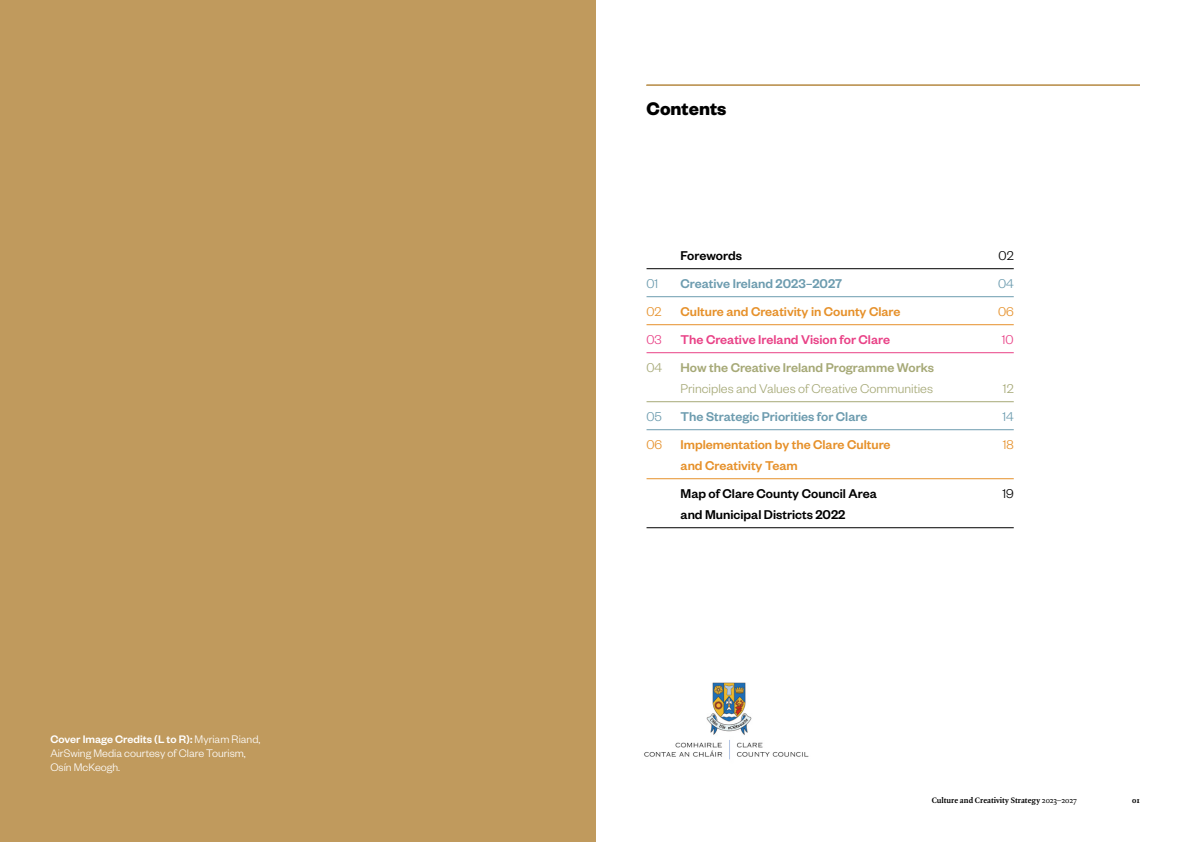
<style>
.page{position:relative;width:1191px;height:842px;background:#fff}
.page>*{position:absolute;margin:0;border:0;box-sizing:border-box;transform-origin:0 0}
.Heading{font:700 20px "Founders Grotesk";color:#000}
.Index_of_Contents{font:500 14px "Founders Grotesk";color:#e6912b}
.Index_of_Contents-2{font:300 14px/21px "Founders Grotesk";color:#a6a977}
.Index_of_Contents-3{font:500 14px "Founders Grotesk";color:#000}
.Index_of_Contents-4{font:500 14px "Founders Grotesk";color:#6d9caf}
.Index_of_Contents-5{font:500 14px "Founders Grotesk";color:#e94287}
.Index_of_Contents-6{font:300 14px "Founders Grotesk";color:#6d9caf}
.Index_of_Contents-7{font:300 14px "Founders Grotesk";color:#e6912b}
.Index_of_Contents-8{font:300 14px "Founders Grotesk";color:#000}
.Index_of_Contents-9{font:300 14px "Founders Grotesk";color:#e94287}
.Body_Copy_No_Indent{font:300 12px/14px "Founders Grotesk";color:#fff}
.t1{font:700 8.5px "Quadraat OT";color:#000}
.s1{font-weight:500}
.s2{font-weight:400}
</style>
<div class="page">
<div style="left:0;top:0;width:595px;height:842px;background:#c09a5d"></div>
<hr style="left:646px;top:85px;width:494px;height:1px;background:#c09a5d">
<img style="left:644px;top:682px;width:165px;height:78px">
<hr style="left:646px;top:268px;width:367px;height:1px;background:#000">
<hr style="left:646px;top:296px;width:367px;height:1px;background:#6d9caf">
<hr style="left:646px;top:324px;width:367px;height:1px;background:#e6912b">
<hr style="left:646px;top:352px;width:367px;height:1px;background:#e94287">
<hr style="left:646px;top:401px;width:367px;height:1px;background:#a6a977">
<hr style="left:646px;top:429px;width:367px;height:1px;background:#6d9caf">
<hr style="left:646px;top:478px;width:367px;height:1px;background:#e6912b">
<hr style="left:646px;top:527px;width:367px;height:1px;background:#000">
<p class="Body_Copy_No_Indent" style="left:50px;top:732px;width:212px"><span class="s1">Cover Image Credits (L to R):</span> Myriam Riand,<br>AirSwing Media courtesy of Clare Tourism,<br>Osín McKeogh.</p>
<p class="Heading" style="left:646px;top:95px;width:81px">Contents</p>
<p class="Index_of_Contents-3" style="left:680px;top:247px;width:63px">Forewords</p>
<p class="Index_of_Contents-8" style="left:998px;top:247px;width:17px">02</p>
<p class="Index_of_Contents-6" style="left:646px;top:275px;width:13px">01</p>
<p class="Index_of_Contents-4" style="left:680px;top:275px;width:163px">Creative Ireland 2023–2027</p>
<p class="Index_of_Contents-6" style="left:998px;top:275px;width:17px">04</p>
<p class="Index_of_Contents-7" style="left:646px;top:303px;width:17px">02</p>
<p class="Index_of_Contents" style="left:680px;top:303px;width:221px">Culture and Creativity in County Clare</p>
<p class="Index_of_Contents-7" style="left:998px;top:303px;width:17px">06</p>
<p class="Index_of_Contents-9" style="left:646px;top:331px;width:17px">03</p>
<p class="Index_of_Contents-5" style="left:680px;top:331px;width:211px">The Creative Ireland Vision for Clare</p>
<p class="Index_of_Contents-9" style="left:1001px;top:331px;width:13px">10</p>
<p class="Index_of_Contents-2" style="left:646px;top:356px;width:17px">04</p>
<p class="Index_of_Contents-2" style="left:680px;top:356px;width:255px"><span class="s1">How the Creative Ireland Programme Works<br></span>Principles and Values of Creative Communities</p>
<p class="Index_of_Contents-2" style="left:1003px;top:377px;width:12px">12</p>
<p class="Index_of_Contents-6" style="left:646px;top:408px;width:17px">05</p>
<p class="Index_of_Contents-4" style="left:680px;top:408px;width:188px">The Strategic Priorities for Clare</p>
<p class="Index_of_Contents-6" style="left:1002px;top:408px;width:13px">14</p>
<p class="Index_of_Contents-7" style="left:646px;top:436px;width:17px">06</p>
<p class="Index_of_Contents" style="left:680px;top:436px;width:211px">Implementation by the Clare Culture</p>
<p class="Index_of_Contents-7" style="left:1002px;top:436px;width:13px">18</p>
<p class="Index_of_Contents" style="left:680px;top:457px;width:119px">and Creativity Team</p>
<p class="Index_of_Contents-3" style="left:680px;top:485px;width:198px">Map of Clare County Council Area</p>
<p class="Index_of_Contents-8" style="left:1002px;top:485px;width:13px">19</p>
<p class="Index_of_Contents-3" style="left:680px;top:506px;width:166px">and Municipal Districts 2022</p>
<p class="t1" style="left:931px;top:794px;width:146px">Culture and Creativity Strategy <span class="s2">2023–2027</span></p>
<p class="t1" style="left:1132px;top:794px;width:9px">01</p>
</div>
